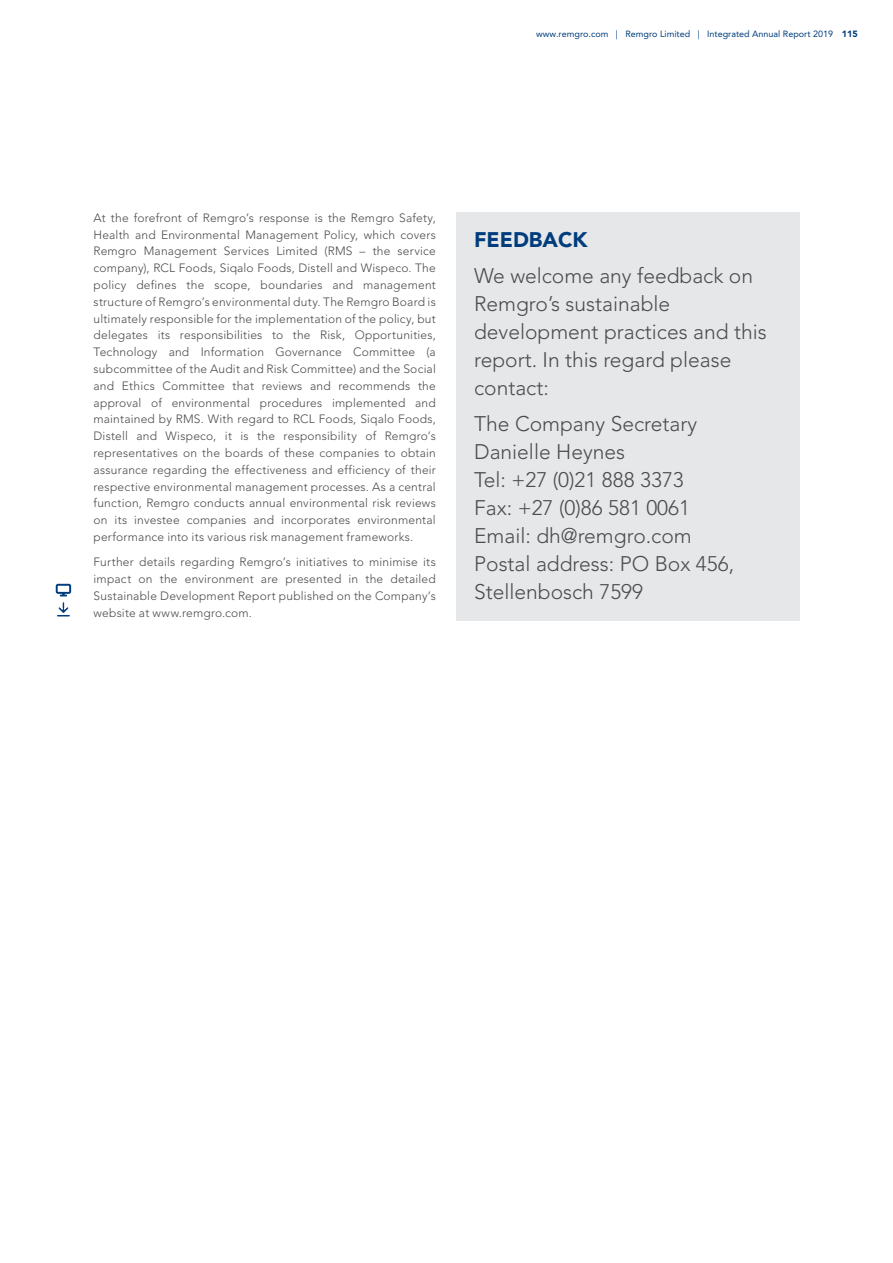
<style>
.page{position:relative;width:893px;height:1263px;background:#fff}
.page>*{position:absolute;margin:0;border:0;box-sizing:border-box;transform-origin:0 0}
.Body_SS{font:300 21px/27.9px "Avenir LT Std";color:#4b4c4d}
.Level01_SS{font:900 21px "Avenir LT Std";color:#013d7d}
.Body_SS-2{font:300 12px/16.8px "Avenir LT Std";letter-spacing:.015em;color:#4b4c4d;text-align:justify}
.t1{font:9px "Avenir LT Std";color:#013d7d}
.s1{font-weight:900}
</style>
<div class="page">
<div style="left:456px;top:213px;width:343px;height:408px;background:#e6e7e9"></div>
<svg style="left:56px;top:584px;width:15px;height:33px"></svg>
<p class="t1" style="left:536px;top:28px;width:323px">www.remgro.com | Remgro Limited | Integrated Annual Report 2019 <span class="s1">115</span></p>
<p class="Body_SS-2" style="left:94px;top:209px;width:344px">At the forefront of Remgro’s response is the Remgro Safety, Health and Environmental Management Policy, which covers Remgro Management Services Limited (RMS – the service company), RCL Foods, Siqalo Foods, Distell and Wispeco. The policy defines the scope, boundaries and management structure of Remgro’s environmental duty. The Remgro Board is ultimately responsible for the implementation of the policy, but delegates its responsibilities to the Risk, Opportunities, Technology and Information Governance Committee (a subcommittee of the Audit and Risk Committee) and the Social and Ethics Committee that reviews and recommends the approval of environmental procedures implemented and maintained by RMS. With regard to RCL Foods, Siqalo Foods, Distell and Wispeco, it is the responsibility of Remgro’s representatives on the boards of these companies to obtain assurance regarding the effectiveness and efficiency of their respective environmental management processes. As a central function, Remgro conducts annual environmental risk reviews on its investee companies and incorporates environmental performance into its various risk management frameworks.</p>
<p class="Body_SS-2" style="left:94px;top:554px;width:344px">Further details regarding Remgro’s initiatives to minimise its impact on the environment are presented in the detailed Sustainable Development Report published on the Company’s website at www.remgro.com.</p>
<p class="Level01_SS" style="left:474px;top:227px;width:115px">FEEDBACK</p>
<p class="Body_SS" style="left:474px;top:262px;width:294px">We welcome any feedback on<br>Remgro’s sustainable development practices and this report. In this regard please contact:</p>
<p class="Body_SS" style="left:474px;top:410px;width:224px">The Company Secretary</p>
<p class="Body_SS" style="left:474px;top:438px;width:219px">Danielle Heynes<br>Tel: +27 (0)21 888 3373<br>Fax: +27 (0)86 581 0061<br>Email: dh@remgro.com</p>
<p class="Body_SS" style="left:474px;top:549px;width:262px">Postal address: PO Box 456,<br>Stellenbosch 7599</p>
</div>
